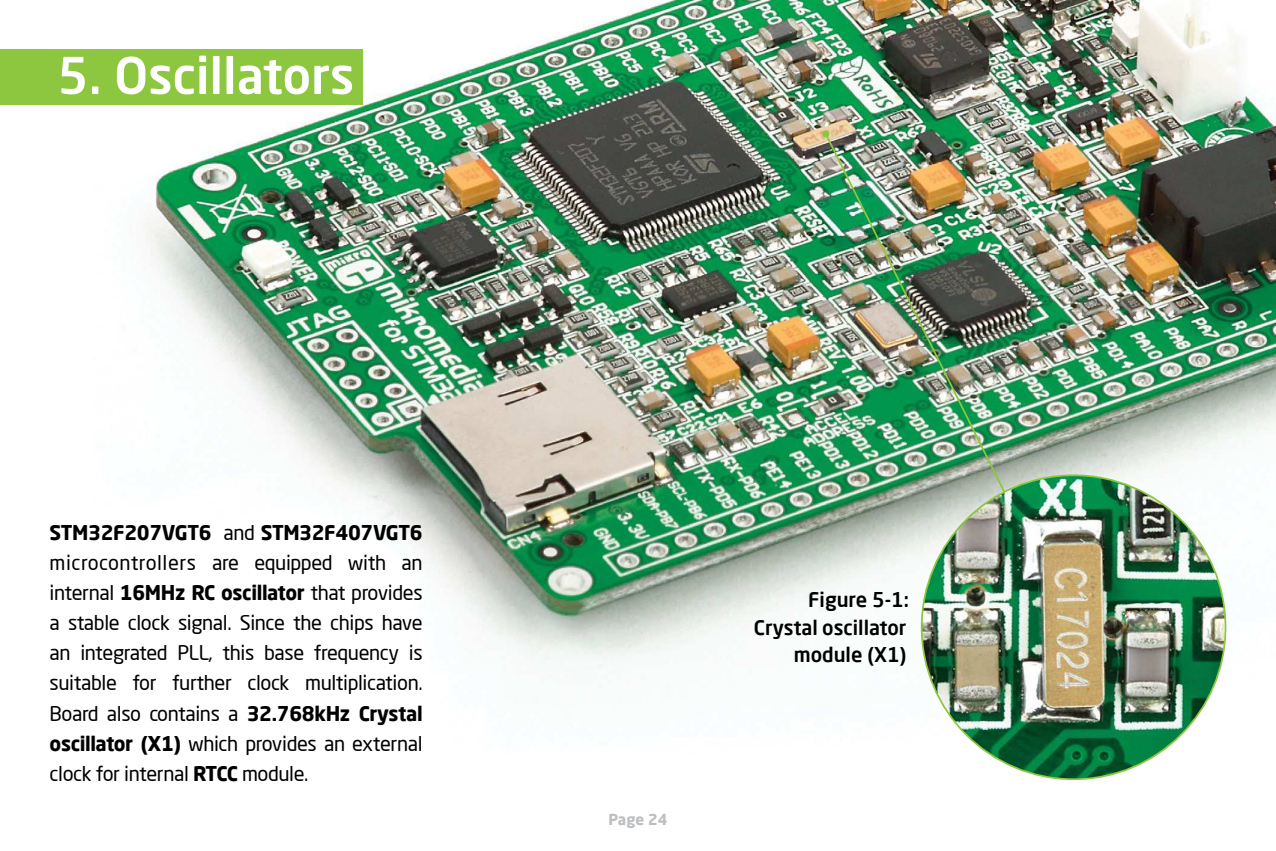
<style>
.page{position:relative;width:1276px;height:851px;background:#fff}
.page>*{position:absolute;margin:0;border:0;box-sizing:border-box;transform-origin:0 0}
.t1{font:500 50px "Neo Sans Pro";color:#fff}
.t2{font:20px/30px "Neo Sans Pro";letter-spacing:-.02em;color:#000;text-align:justify}
.t3{font:500 20px/27.5px "Neo Sans Pro";color:#000;text-align:right}
.t4{font:700 15px "Neo Sans Pro";color:#bcbec0}
.s1{font-weight:700}
</style>
<div class="page">
<img style="left:0;top:0;width:1276px;height:780px">
<div style="left:0;top:50px;width:363px;height:55px;background:#8dc63f"></div>
<img style="left:823px;top:132px;width:249px;height:494px">
<div style="left:822px;top:130px;width:7px;height:7px;background:#8dc63f;border-radius:50%"></div>
<img style="left:921px;top:475px;width:304px;height:304px;border-radius:152px">
<h1 class="t1" style="left:57px;top:55px;width:299px">5. Oscillators</h1>
<p class="t2" style="left:50px;top:519px;width:374px"><span class="s1">STM32F207VGT6</span> and <span class="s1">STM32F407VGT6 </span>microcontrollers are equipped with an internal <span class="s1">16MHz RC oscillator</span> that provides a stable clock signal. Since the chips have an integrated PLL, this base frequency is suitable for further clock multiplication.<br>Board also contains a <span class="s1">32.768kHz Crystal oscillator (X1)</span> which provides an external clock for internal <span class="s1">RTCC</span> module.</p>
<p class="t4" style="left:608px;top:812px;width:60px">Page 24</p>
<p class="t3" style="left:754px;top:587px;width:156px">Figure 5-1:<br>Crystal oscillator module (X1)</p>
</div>
